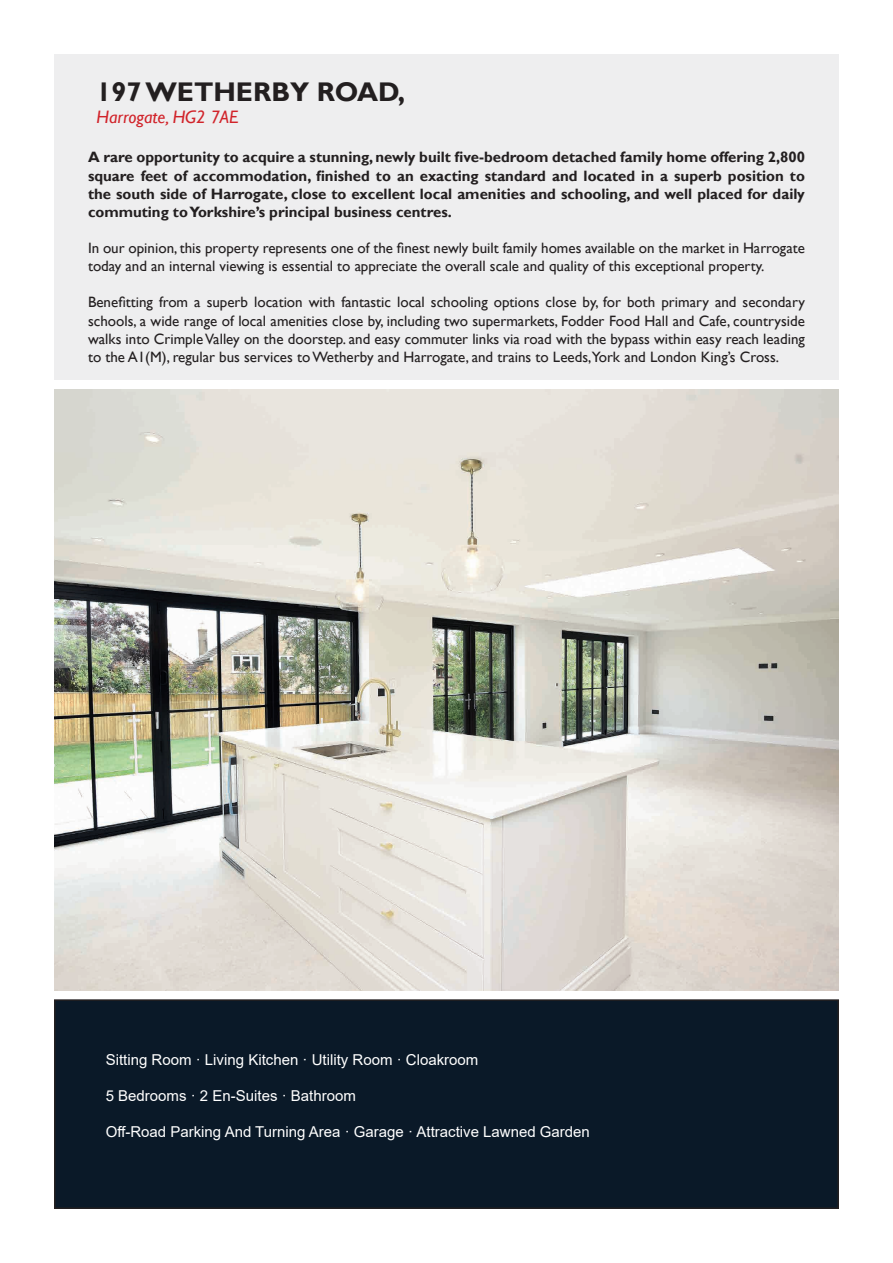
<style>
.page{position:relative;width:893px;height:1263px;background:#fff}
.page>*{position:absolute;margin:0;border:0;box-sizing:border-box;transform-origin:0 0}
.t1{font:700 27px "Gill Sans";color:#231f20}
.t2{font:italic 18px "Gill Sans";color:#d1232a}
.t3{font:15px/18.1px "Gill Sans";color:#231f20}
.t4{font:700 15px/18.1px "Gill Sans";color:#231f20;text-align:justify}
.t5{font:15px "Arial";color:#fff}
</style>
<div class="page">
<div style="left:55px;top:1000px;width:783px;height:208px;background:#0a1928"></div>
<div style="left:54px;top:999px;width:785px;height:210px;border:2px solid #231f20"></div>
<div style="left:54px;top:54px;width:785px;height:326px;background:#eeeeef"></div>
<img style="left:54px;top:390px;width:785px;height:601px">
<h1 class="t1" style="left:97px;top:75px;width:310px">197 WETHERBY ROAD,</h1>
<p class="t2" style="left:97px;top:106px;width:143px">Harrogate, HG2 7AE</p>
<p class="t4" style="left:88px;top:149px;width:718px">A rare opportunity to acquire a stunning, newly built five-bedroom detached family home offering 2,800 square feet of accommodation, finished to an exacting standard and located in a superb position to the south side of Harrogate, close to excellent local amenities and schooling, and well placed for daily commuting to Yorkshire’s principal business centres.</p>
<p class="t3" style="left:88px;top:239px;width:718px">In our opinion, this property represents one of the finest newly built family homes available on the market in Harrogate today and an internal viewing is essential to appreciate the overall scale and quality of this exceptional property.</p>
<p class="t3" style="left:88px;top:294px;width:718px;text-align:justify">Benefitting from a superb location with fantastic local schooling options close by, for both primary and secondary schools, a wide range of local amenities close by, including two supermarkets, Fodder Food Hall and Cafe, countryside walks into Crimple Valley on the doorstep. and easy commuter links via road with the bypass within easy reach leading to the A1(M), regular bus services to Wetherby and Harrogate, and trains to Leeds,York and London King’s Cross.</p>
<p class="t5" style="left:106px;top:1049px;width:374px">Sitting Room · Living Kitchen · Utility Room · Cloakroom</p>
<p class="t5" style="left:106px;top:1085px;width:252px">5 Bedrooms · 2 En-Suites · Bathroom</p>
<p class="t5" style="left:106px;top:1121px;width:486px">Off-Road Parking And Turning Area · Garage · Attractive Lawned Garden</p>
</div>
